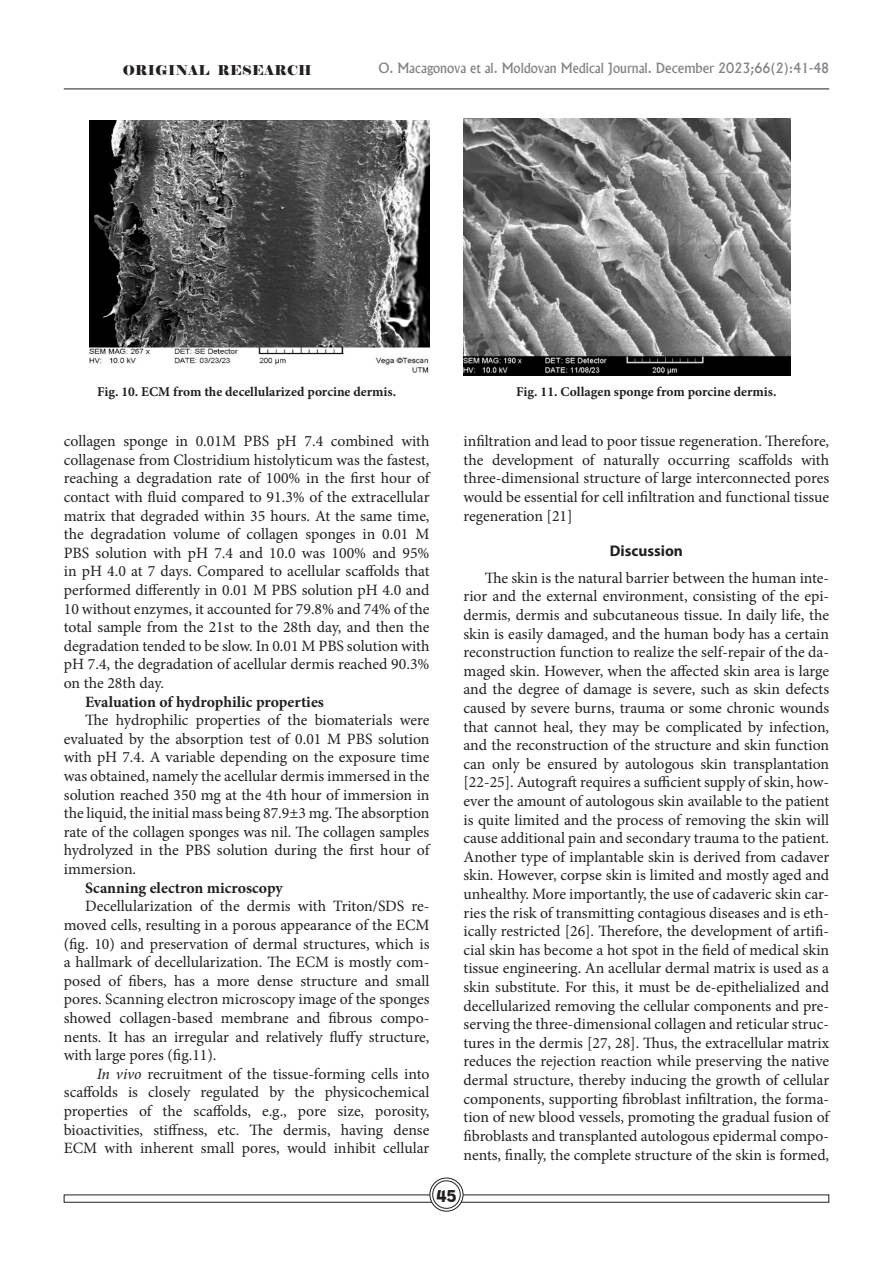
<style>
.page{position:relative;width:893px;height:1276px;background:#fff}
.page>*{position:absolute;margin:0;border:0;box-sizing:border-box;transform-origin:0 0}
.t1{font:15.75px/18.6px "Minion Pro";color:#231f20;text-align:justify}
.t2{font:700 15.75px "Minion Pro";color:#231f20}
.t3{font:700 15.45px "Myriad Pro";color:#231f20}
.t4{font:15px "Adver Gothic";color:#231f20;scale:.9 1}
.t5{font:700 13.5px "Minion Pro";color:#231f20}
.t6{font:500 13.5px "Albertus";color:#808285;scale:.95 1}
.t7{font:13.5px "Elephant";letter-spacing:.025em;color:#231f20}
.s1{font-style:italic}
</style>
<div class="page">
<hr style="left:64px;top:89px;width:765px;height:1px;background:#231f20">
<svg style="left:430px;top:1178px;width:33px;height:33px"></svg>
<div style="left:429px;top:1177px;width:34px;height:34px;border:1px solid #231f20;border-radius:50%"></div>
<div style="left:433px;top:1180px;width:27px;height:28px;background:#fff;border-radius:50%"></div>
<div style="left:432px;top:1180px;width:29px;height:28px;border:1px solid #231f20;border-radius:50%"></div>
<img style="left:463px;top:119px;width:327px;height:256px">
<img style="left:89px;top:120px;width:340px;height:253px">
<p class="t7" style="left:123px;top:61px;width:191px">ORIGINAL RESEARCH</p>
<p class="t6" style="left:378px;top:59px;width:476px">O. Macagonova et al. Moldovan Medical Journal. December 2023;66(2):41-48</p>
<p class="t5" style="left:97px;top:382px;width:301px">Fig. 10. ECM from the decellularized porcine dermis.</p>
<p class="t5" style="left:516px;top:382px;width:262px">Fig. 11. Collagen sponge from porcine dermis.</p>
<p class="t1" style="left:64px;top:432px;width:367px">collagen sponge in 0.01M PBS pH 7.4 combined with collagenase from Clostridium histolyticum was the fastest, reaching a degradation rate of 100% in the first hour of contact with fluid compared to 91.3% of the extracellular matrix that degraded within 35 hours. At the same time, the degradation volume of collagen sponges in 0.01 M PBS solution with pH 7.4 and 10.0 was 100% and 95% in pH 4.0 at 7 days. Compared to acellular scaffolds that performed differently in 0.01 M PBS solution pH 4.0 and 10 without enzymes, it accounted for 79.8% and 74% of the total sample from the 21st to the 28th day, and then the degradation tended to be slow. In 0.01 M PBS solution with pH 7.4, the degradation of acellular dermis reached 90.3% on the 28th day.</p>
<p class="t2" style="left:85px;top:690px;width:240px">Evaluation of hydrophilic properties</p>
<p class="t1" style="left:64px;top:711px;width:367px;text-indent:21px">The hydrophilic properties of the biomaterials were evaluated by the absorption test of 0.01 M PBS solution with pH 7.4. A variable depending on the exposure time was obtained, namely the acellular dermis immersed in the solution reached 350 mg at the 4th hour of immersion in the liquid, the initial mass being 87.9±3 mg. The absorption rate of the collagen sponges was nil. The collagen samples hydrolyzed in the PBS solution during the first hour of immersion.</p>
<p class="t2" style="left:85px;top:876px;width:199px">Scanning electron microscopy</p>
<p class="t1" style="left:64px;top:897px;width:367px;text-indent:21px">Decellularization of the dermis with Triton/SDS re&shy;moved cells, resulting in a porous appearance of the ECM (fig. 10) and preservation of dermal structures, which is a hallmark of decellularization. The ECM is mostly com&shy;posed of fibers, has a more dense structure and small pores. Scanning electron microscopy image of the sponges showed collagen-based membrane and fibrous compo&shy;nents. It has an irregular and relatively fluffy structure, with large pores (fig.11).</p>
<p class="t1" style="left:64px;top:1064px;width:367px;text-indent:33px"><span class="s1">In vivo</span> recruitment of the tissue-forming cells into scaffolds is closely regulated by the physicochemical properties of the scaffolds, e.g., pore size, porosity, bioactivities, stiffness, etc. The dermis, having dense ECM with inherent small pores, would inhibit cellular</p>
<p class="t1" style="left:463px;top:432px;width:367px">infiltration and lead to poor tissue regeneration. Therefore, the development of naturally occurring scaffolds with three-dimensional structure of large interconnected pores would be essential for cell infiltration and functional tissue regeneration [21]</p>
<p class="t3" style="left:610px;top:540px;width:75px">Discussion</p>
<p class="t1" style="left:463px;top:568px;width:367px;text-indent:21px">The skin is the natural barrier between the human inte&shy;rior and the external environment, consisting of the epi&shy;dermis, dermis and subcutaneous tissue. In daily life, the skin is easily damaged, and the human body has a certain reconstruction function to realize the self-repair of the da&shy;maged skin. However, when the affected skin area is large and the degree of damage is severe, such as skin defects caused by severe burns, trauma or some chronic wounds that cannot heal, they may be complicated by infection, and the reconstruction of the structure and skin function can only be ensured by autologous skin transplantation [22-25]. Autograft requires a sufficient supply of skin, how&shy;ever the amount of autologous skin available to the patient is quite limited and the process of removing the skin will cause additional pain and secondary trauma to the patient.<br>Another type of implantable skin is derived from cadaver skin. However, corpse skin is limited and mostly aged and unhealthy. More importantly, the use of cadaveric skin car&shy;ries the risk of transmitting contagious diseases and is eth&shy;ically restricted [26]. Therefore, the development of artifi&shy;cial skin has become a hot spot in the field of medical skin tissue engineering. An acellular dermal matrix is used as a skin substitute. For this, it must be de-epithelialized and decellularized removing the cellular components and pre&shy;serving the three-dimensional collagen and reticular struc&shy;tures in the dermis [27, 28]. Thus, the extracellular matrix reduces the rejection reaction while preserving the native dermal structure, thereby inducing the growth of cellular components, supporting fibroblast infiltration, the forma&shy;tion of new blood vessels, promoting the gradual fusion of fibroblasts and transplanted autologous epidermal compo&shy;nents, finally, the complete structure of the skin is formed,</p>
<p class="t4" style="left:436px;top:1186px;width:24px">45</p>
</div>
